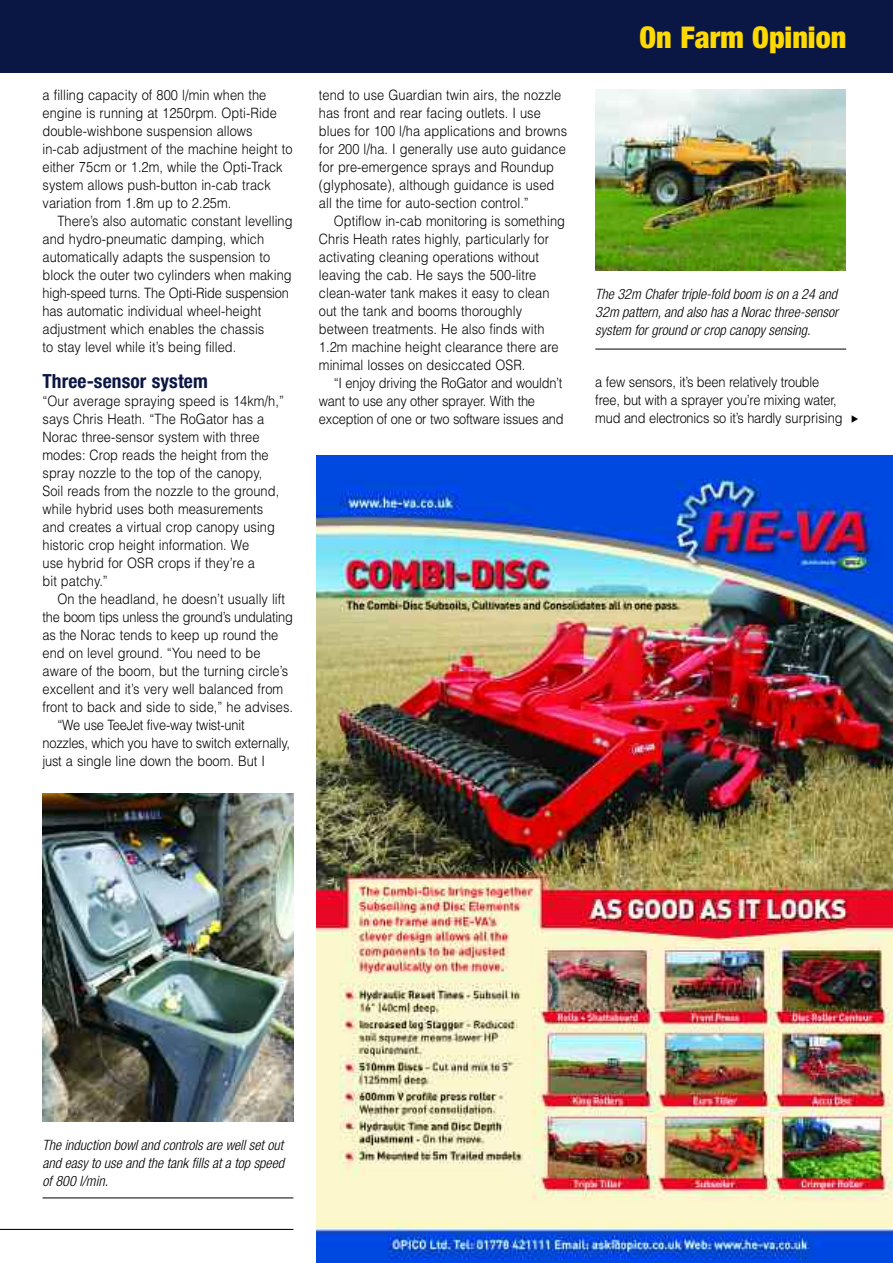
<style>
.page{position:relative;width:893px;height:1263px;background:#fff}
.page>*{position:absolute;margin:0;border:0;box-sizing:border-box;transform-origin:0 0}
.t1{font:900 condensed 30px "Helvetica Neue";color:#ffd902}
.t2{font:700 condensed 19.5px "Helvetica Neue";letter-spacing:.005em;color:#0a1643}
.t3{font:300 14.25px/18px "Helvetica";letter-spacing:.005em;color:#000;scale:.9 1}
.t4{font:300 14.25px/18px "Helvetica";letter-spacing:-.015em;color:#000;scale:.9 1}
.t5{font:italic 300 condensed 14.25px/18px "Helvetica Neue";color:#000;text-align:justify}
</style>
<div class="page">
<hr style="left:595px;top:349px;width:251px;height:1px;background:#000">
<img style="left:595px;top:89px;width:251px;height:181px">
<hr style="left:43px;top:1197px;width:250px;height:1px;background:#000">
<img style="left:43px;top:793px;width:250px;height:328px">
<div style="left:0;top:0;width:893px;height:72px;background:#0a1643"></div>
<img style="left:316px;top:455px;width:577px;height:808px">
<hr style="left:0;top:1229px;width:293px;height:1px;background:#000">
<p class="t3" style="left:43px;top:86px;width:279px">a filling capacity of 800 l/min when the engine is running at 1250rpm. Opti-Ride double-wishbone suspension allows in-cab adjustment of the machine height to either 75cm or 1.2m, while the Opti-Track system allows push-button in-cab track variation from 1.8m up to 2.25m.</p>
<p class="t3" style="left:43px;top:212px;width:279px;text-indent:15px">There’s also automatic constant levelling and hydro-pneumatic damping, which automatically adapts the suspension to block the outer two cylinders when making high-speed turns. The Opti-Ride suspension has automatic individual wheel-height adjustment which enables the chassis<br>to stay level while it’s being filled.</p>
<h2 class="t2" style="left:43px;top:374px;width:167px">Three-sensor system</h2>
<p class="t3" style="left:43px;top:392px;width:270px">“Our average spraying speed is 14km/h,” says Chris Heath. “The RoGator has a Norac three-sensor system with three modes: Crop reads the height from the spray nozzle to the top of the canopy, Soil reads from the nozzle to the ground, while hybrid uses both measurements and creates a virtual crop canopy using historic crop height information. We<br>use hybrid for OSR crops if they’re a<br>bit patchy.”</p>
<p class="t3" style="left:57px;top:590px;width:254px">On the headland, he doesn’t usually lift</p>
<p class="t4" style="left:43px;top:608px;width:280px">the boom tips unless the ground’s undulating</p>
<p class="t3" style="left:43px;top:626px;width:264px">as the Norac tends to keep up round the</p>
<p class="t3" style="left:43px;top:644px;width:244px">end on level ground. “You need to be</p>
<p class="t3" style="left:43px;top:662px;width:274px">aware of the boom, but the turning circle’s</p>
<p class="t3" style="left:43px;top:680px;width:269px">excellent and it’s very well balanced from</p>
<p class="t3" style="left:43px;top:698px;width:280px">front to back and side to side,” he advises.</p>
<p class="t4" style="left:57px;top:716px;width:209px">“We use TeeJet five-way twist-unit</p>
<p class="t4" style="left:43px;top:734px;width:277px">nozzles, which you have to switch externally,</p>
<p class="t3" style="left:43px;top:752px;width:249px">just a single line down the boom. But I</p>
<h1 class="t1" style="left:639px;top:27px;width:208px">On Farm Opinion</h1>
<p class="t3" style="left:319px;top:86px;width:277px">tend to use Guardian twin airs, the nozzle has front and rear facing outlets. I use blues for 100 l/ha applications and browns for 200 l/ha. I generally use auto guidance for pre-emergence sprays and Roundup (glyphosate), although guidance is used all the time for auto-section control.”</p>
<p class="t3" style="left:319px;top:212px;width:275px;text-indent:15px">Optiflow in-cab monitoring is something Chris Heath rates highly, particularly for activating cleaning operations without leaving the cab. He says the 500-litre clean-water tank makes it easy to clean out the tank and booms thoroughly between treatments. He also finds with 1.2m machine height clearance there are minimal losses on desiccated OSR.</p>
<p class="t4" style="left:319px;top:374px;width:273px;text-indent:15px">“I enjoy driving the RoGator and wouldn’t want to use any other sprayer. With the exception of one or two software issues and</p>
<p class="t4" style="left:595px;top:373px;width:276px">a few sensors, it’s been relatively trouble free, but with a sprayer you’re mixing water, mud and electronics so it’s hardly surprising</p>
<p class="t5" style="left:595px;top:286px;width:244px">The 32m Chafer triple-fold boom is on a 24 and 32m pattern, and also has a Norac three-sensor system for ground or crop canopy sensing.</p>
<p class="t5" style="left:43px;top:1137px;width:243px">The induction bowl and controls are well set out and easy to use and the tank fills at a top speed of 800 l/min.</p>
</div>
